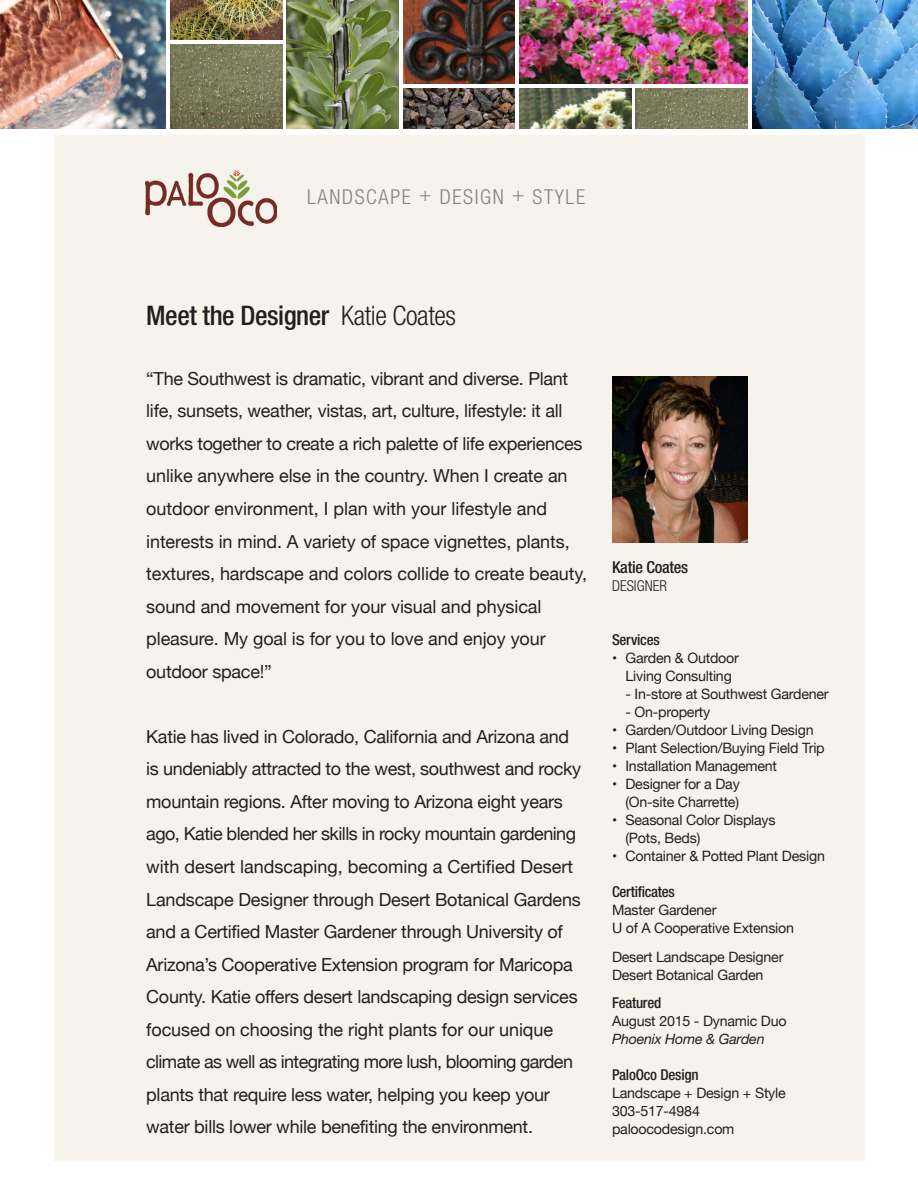
<style>
.page{position:relative;width:918px;height:1188px;background:#fff}
.page>*{position:absolute;margin:0;border:0;box-sizing:border-box;transform-origin:0 0}
.t1{font:500 condensed 27px "Helvetica Neue";letter-spacing:-.015em;color:#231f20}
.t2{font:300 condensed 20.55px "Helvetica Neue";letter-spacing:.08em;color:#808285}
.t3{font:18px/32.5px "Helvetica Neue";letter-spacing:-.015em;color:#231f20}
.t4{font:500 condensed 16.5px "Helvetica Neue";letter-spacing:-.015em;color:#231f20}
.t5{font:500 condensed 15px "Helvetica Neue";letter-spacing:-.015em;color:#231f20}
.t6{font:300 condensed 15px "Helvetica Neue";color:#231f20}
.t7{font:14.25px/18px "Helvetica Neue";letter-spacing:-.015em;color:#231f20}
.t8{font:italic 14.25px "Helvetica Neue";letter-spacing:-.015em;color:#231f20}
.s1{font-weight:300}
</style>
<div class="page">
<div style="left:54px;top:135px;width:810px;height:1026px;background:#f6f3ec"></div>
<img style="left:170px;top:44px;width:112px;height:84px">
<img style="left:636px;top:88px;width:112px;height:40px">
<img style="left:752px;top:0;width:166px;height:128px">
<img style="left:0;top:0;width:166px;height:128px">
<img style="left:287px;top:0;width:112px;height:128px">
<img style="left:519px;top:0;width:229px;height:84px">
<img style="left:403px;top:88px;width:112px;height:40px">
<img style="left:403px;top:0;width:112px;height:84px">
<img style="left:612px;top:376px;width:136px;height:166px">
<img style="left:146px;top:170px;width:131px;height:57px">
<img style="left:170px;top:0;width:112px;height:40px">
<img style="left:519px;top:88px;width:112px;height:40px">
<p class="t2" style="left:307px;top:190px;width:279px">LANDSCAPE + DESIGN + STYLE</p>
<h1 class="t1" style="left:146px;top:306px;width:311px">Meet the Designer <span class="s1">Katie Coates</span></h1>
<p class="t3" style="left:146px;top:362px;width:442px">“The Southwest is dramatic, vibrant and diverse. Plant life, sunsets, weather, vistas, art, culture, lifestyle: it all works together to create a rich palette of life experiences unlike anywhere else in the country. When I create an outdoor environment, I plan with your lifestyle and interests in mind. A variety of space vignettes, plants, textures, hardscape and colors collide to create beauty, sound and movement for your visual and physical pleasure. My goal is for you to love and enjoy your outdoor space!”</p>
<p class="t3" style="left:146px;top:720px;width:436px">Katie has lived in Colorado, California and Arizona and is undeniably attracted to the west, southwest and rocky mountain regions. After moving to Arizona eight years ago, Katie blended her skills in rocky mountain gardening with desert landscaping, becoming a Certified Desert Landscape Designer through Desert Botanical Gardens and a Certified Master Gardener through University of Arizona’s Cooperative Extension program for Maricopa County. Katie offers desert landscaping design services focused on choosing the right plants for our unique climate as well as integrating more lush, blooming garden plants that require less water, helping you keep your water bills lower while benefiting the environment.</p>
<p class="t4" style="left:612px;top:561px;width:78px">Katie Coates</p>
<p class="t6" style="left:612px;top:580px;width:56px">DESIGNER</p>
<p class="t5" style="left:612px;top:634px;width:49px">Services</p>
<p class="t7" style="left:612px;top:649px;width:128px;text-align:center">• Garden &amp; Outdoor<br>Living Consulting</p>
<p class="t7" style="left:626px;top:685px;width:205px">- In-store at Southwest Gardener</p>
<p class="t7" style="left:626px;top:703px;width:86px">- On-property</p>
<p class="t7" style="left:612px;top:721px;width:203px">• Garden/Outdoor Living Design</p>
<p class="t7" style="left:612px;top:739px;width:214px">• Plant Selection/Buying Field Trip</p>
<p class="t7" style="left:612px;top:757px;width:167px">• Installation Management</p>
<p class="t7" style="left:612px;top:775px;width:129px;text-align:right">• Designer for a Day (On-site Charrette)</p>
<p class="t7" style="left:626px;top:811px;width:152px;text-indent:-14px">• Seasonal Color Displays (Pots, Beds)</p>
<p class="t7" style="left:612px;top:847px;width:214px">• Container &amp; Potted Plant Design</p>
<p class="t5" style="left:612px;top:886px;width:64px">Certificates</p>
<p class="t7" style="left:612px;top:901px;width:184px">Master Gardener<br>U of A Cooperative Extension</p>
<p class="t7" style="left:612px;top:947px;width:173px">Desert Landscape Designer<br>Desert Botanical Garden</p>
<p class="t5" style="left:612px;top:997px;width:51px">Featured</p>
<p class="t7" style="left:612px;top:1012px;width:176px">August 2015 - Dynamic Duo</p>
<p class="t8" style="left:612px;top:1034px;width:154px">Phoenix Home &amp; Garden</p>
<p class="t5" style="left:612px;top:1069px;width:88px">PaloOco Design</p>
<p class="t7" style="left:612px;top:1084px;width:175px">Landscape + Design + Style<br>303-517-4984 paloocodesign.com</p>
</div>
